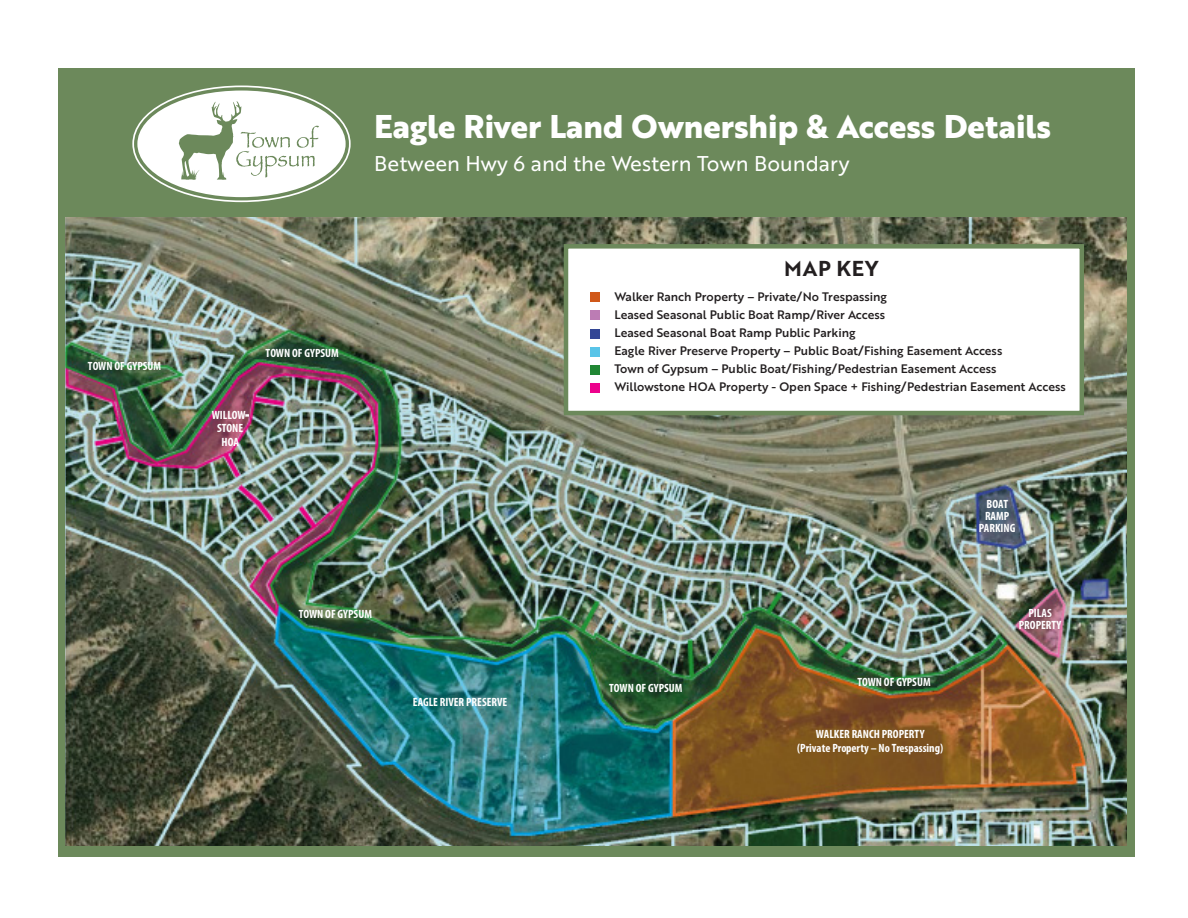
<style>
.page{position:relative;width:1188px;height:918px;background:#fff}
.page>*{position:absolute;margin:0;border:0;box-sizing:border-box;transform-origin:0 0}
.t1{font:700 31.95px "Brother 1816 Extra";color:#fff}
.t2{font:21px "Brother 1816 Bold";letter-spacing:.04em;color:#231f20}
.t3{font:20.85px "Brother 1816 Regular";color:#fff}
.t4{font:12px "Brother 1816 Medium";color:#231f20}
.t5{font:700 condensed 12px/12px "Myriad Pro";color:#fff;text-align:center}
.s1{color:#231f20}
</style>
<div class="page">
<div style="left:58px;top:68px;width:1077px;height:788px;background:#6c895b"></div>
<img style="left:66px;top:217px;width:1061px;height:629px">
<div style="left:137px;top:91px;width:209px;height:106px;background:#fff;border-radius:50%"></div>
<svg style="left:179px;top:101px;width:140px;height:79px"></svg>
<div style="left:564px;top:244px;width:520px;height:171px;background:#fff;border:4px solid #6c895b"></div>
<div style="left:591px;top:292px;width:9px;height:10px;background:#d05819"></div>
<div style="left:591px;top:383px;width:9px;height:9px;background:#ed028c"></div>
<div style="left:591px;top:310px;width:9px;height:10px;background:#bc7cb4"></div>
<div style="left:591px;top:329px;width:9px;height:10px;background:#334695"></div>
<div style="left:591px;top:347px;width:9px;height:9px;background:#59c4e8"></div>
<div style="left:591px;top:365px;width:9px;height:10px;background:#218734"></div>
<p class="t5" style="left:88px;top:360px;width:75px">TOWN OF GYPSUM</p>
<p class="t1" style="left:374px;top:102px;width:679px">Eagle River Land Ownership &amp; Access Details</p>
<p class="t3" style="left:374px;top:148px;width:477px">Between Hwy 6 and the Western Town Boundary</p>
<p class="t5" style="left:266px;top:347px;width:75px">TOWN OF GYPSUM</p>
<p class="t5" style="left:212px;top:408px;width:38px;line-height:13.5px">WILLOW<span class="s1">-<br></span>STONE<br>HOA</p>
<p class="t5" style="left:299px;top:607px;width:75px">TOWN OF GYPSUM</p>
<p class="t5" style="left:413px;top:696px;width:96px">EAGLE RIVER PRESERVE</p>
<p class="t2" style="left:784px;top:252px;width:96px">MAP KEY</p>
<p class="t4" style="left:614px;top:288px;width:274px">Walker Ranch Property – Private/No Trespassing</p>
<p class="t4" style="left:614px;top:306px;width:272px">Leased Seasonal Public Boat Ramp/River Access</p>
<p class="t4" style="left:614px;top:324px;width:243px">Leased Seasonal Boat Ramp Public Parking</p>
<p class="t4" style="left:614px;top:342px;width:389px">Eagle River Preserve Property – Public Boat/Fishing Easement Access</p>
<p class="t4" style="left:614px;top:360px;width:383px">Town of Gypsum – Public Boat/Fishing/Pedestrian Easement Access</p>
<p class="t4" style="left:614px;top:378px;width:453px">Willowstone HOA Property - Open Space + Fishing/Pedestrian Easement Access</p>
<p class="t5" style="left:979px;top:498px;width:38px">BOAT<br>RAMP<br>PARKING</p>
<p class="t5" style="left:609px;top:682px;width:75px">TOWN OF GYPSUM</p>
<p class="t5" style="left:857px;top:676px;width:75px">TOWN OF GYPSUM</p>
<p class="t5" style="left:797px;top:727px;width:148px;line-height:13.5px">WALKER RANCH PROPERTY<br>(Private Property – No Trespassing)</p>
<p class="t5" style="left:1019px;top:607px;width:44px">PILAS<br>PROPERTY</p>
</div>
